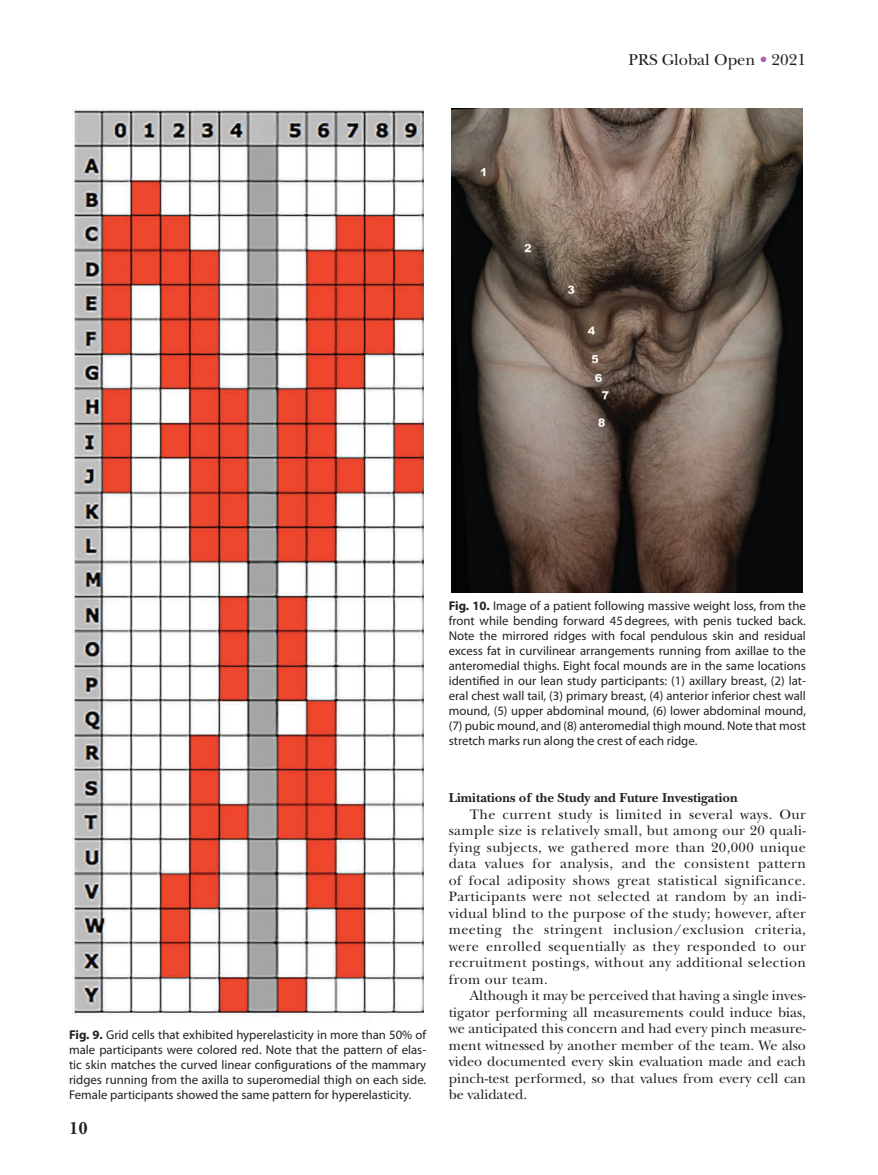
<style>
.page{position:relative;width:878px;height:1175px;background:#fff}
.page>*{position:absolute;margin:0;border:0;box-sizing:border-box;transform-origin:0 0}
.t1{font:700 18px "New Baskerville Std";color:#231f20}
.t2{font:16.5px "New Baskerville Std";color:#231f20}
.t3{font:14.25px/16.5px "New Baskerville Std";letter-spacing:.025em;color:#231f20;text-align:justify}
.t4{font:700 13.5px "New Baskerville Std";color:#231f20}
.t5{font:12.75px/15px "Myriad Pro";color:#231f20;text-align:justify}
.s1{color:#a866aa}
.s2{font-weight:700}
</style>
<div class="page">
<img style="left:72px;top:108px;width:351px;height:909px">
<img style="left:451px;top:108px;width:352px;height:484px">
<p class="t2" style="left:628px;top:50px;width:179px">PRS Global Open <span class="s1">•</span> 2021</p>
<p class="t5" style="left:69px;top:1026px;width:359px"><span class="s2">Fig. 9.</span> Grid cells that exhibited hyperelasticity in more than 50% of male participants were colored red. Note that the pattern of elas&shy;tic skin matches the curved linear configurations of the mammary ridges running from the axilla to superomedial thigh on each side.<br>Female participants showed the same pattern for hyperelasticity.</p>
<h1 class="t1" style="left:69px;top:1118px;width:20px">10</h1>
<p class="t5" style="left:448px;top:598px;width:359px"><span class="s2">Fig. 10.</span> I mage of a patient following massive weight loss, from the front while bending forward 45degrees, with penis tucked back.<br>Note the mirrored ridges with focal pendulous skin and residual excess fat in curvilinear arrangements running from axillae to the anteromedial thighs. Eight focal mounds are in the same locations identified in our lean study participants: (1) axillary breast, (2) lat&shy;eral chest wall tail, (3) primary breast, (4) anterior inferior chest wall mound, (5) upper abdominal mound, (6) lower abdominal mound, (7) pubic mound, and (8) anteromedial thigh mound. Note that most stretch marks run along the crest of each ridge.</p>
<p class="t4" style="left:448px;top:790px;width:290px">Limitations of the Study and Future Investigation</p>
<p class="t3" style="left:448px;top:806px;width:359px;text-indent:21px">The current study is limited in several ways. Our sample size is relatively small, but among our 20 quali&shy;fying subjects, we gathered more than 20,000 unique data values for analysis, and the consistent pattern of focal adiposity shows great statistical significance.<br>Participants were not selected at random by an indi&shy;vidual blind to the purpose of the study; however, after meeting the stringent inclusion/exclusion criteria, were enrolled sequentially as they responded to our recruitment postings, without any additional selection from our team.</p>
<p class="t3" style="left:448px;top:987px;width:359px;text-indent:21px">Although it may be perceived that having a single inves&shy;tigator performing all measurements could induce bias, we anticipated this concern and had every pinch measure&shy;ment witnessed by another member of the team. We also video documented every skin evaluation made and each pinch-test performed, so that values from every cell can be validated.</p>
</div>
